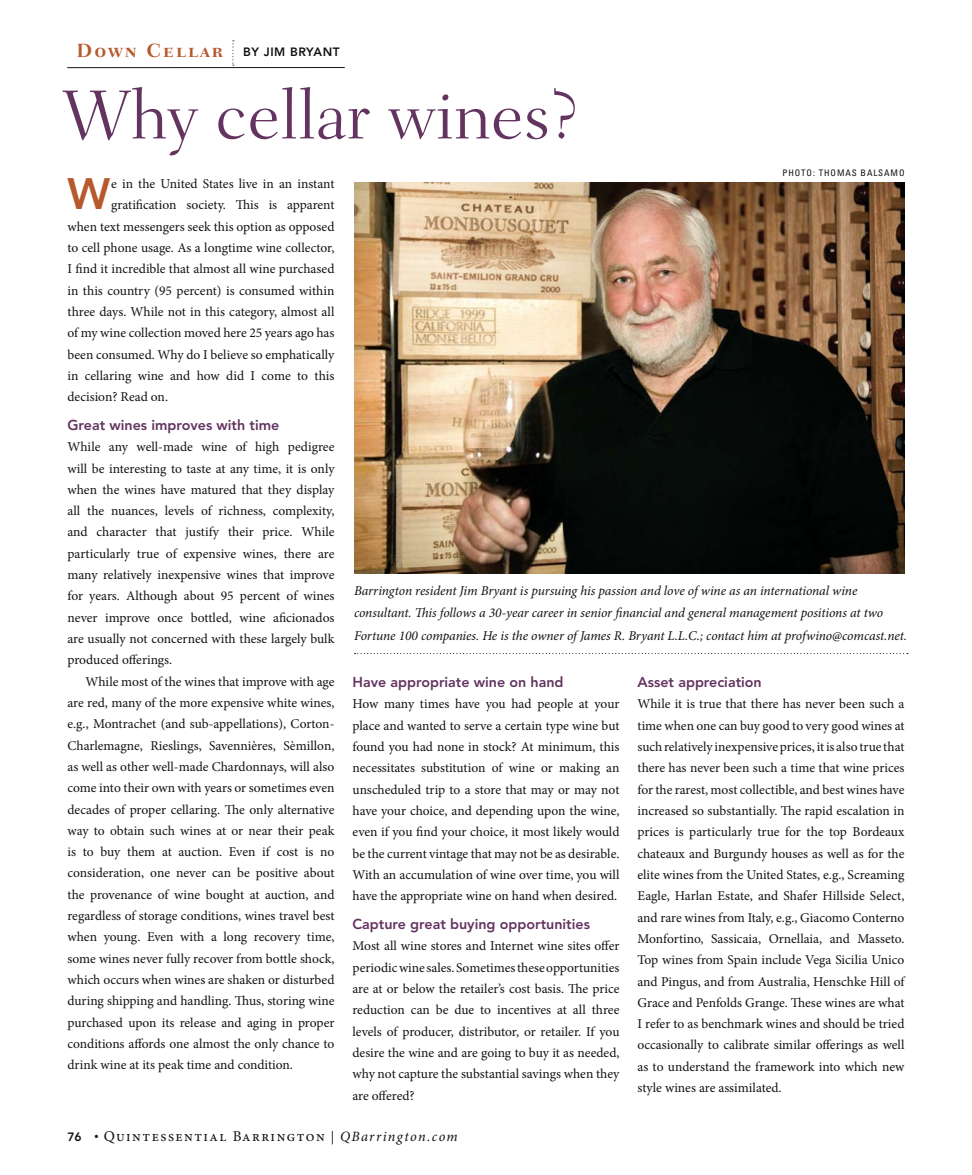
<style>
.page{position:relative;width:972px;height:1175px;background:#fff}
.page>*{position:absolute;margin:0;border:0;box-sizing:border-box;transform-origin:0 0}
.t1{font:300 70.5px "Fairfield LT Std";letter-spacing:-.005em;color:#633460}
.t2{font:800 43.65px "Avenir LT Std";color:#b65a2e}
.t3{font:15px "Minion Pro";letter-spacing:.1em;color:#121212}
.t4{font:800 14.25px "Avenir LT Std";color:#633460}
.t5{font:13.5px/21.3px "Minion Pro";letter-spacing:-.005em;color:#121212;text-align:justify}
.t6{font:italic 13.5px/22.5px "Minion Pro";letter-spacing:-.01em;color:#121212}
.t7{font:800 12px "Avenir LT Std";letter-spacing:.05em;color:#121212}
.t8{font:condensed 9px "Univers LT Std";letter-spacing:.1em;color:#121212}
.s1{font-family:"Fairfield LT Std";font-weight:700;font-size:19.5px;color:#b65a2e}
.s2{font-family:"Avenir LT Std";font-weight:800;font-size:12px}
.s3{font-size:12px}
.s4{font-size:13.5px}
.s5{font-style:italic;font-size:14.25px}
</style>
<div class="page">
<hr style="left:67px;top:67px;width:278px;height:1px;background:#121212">
<svg style="left:232px;top:40px;width:2px;height:26px"></svg>
<svg style="left:355px;top:653px;width:553px;height:1px"></svg>
<img style="left:354px;top:182px;width:550px;height:391px">
<p class="t7" style="left:77px;top:45px;width:265px"><span class="s1">Down Cellar</span> by Jim Bryant</p>
<h1 class="t1" style="left:63px;top:75px;width:518px">Why cellar wines?</h1>
<h2 class="t2" style="left:68px;top:168px;width:44px">W</h2>
<p class="t5" style="left:111px;top:173px;width:225px">e in the United States live in an instant</p>
<p class="t8" style="left:783px;top:167px;width:123px">PHOTO: THOMAS BALSAMO</p>
<p class="t5" style="left:111px;top:194px;width:225px">gratification society. This is apparent</p>
<p class="t5" style="left:67px;top:216px;width:268px">when text messengers seek this option as opposed</p>
<p class="t5" style="left:67px;top:237px;width:269px">to cell phone usage. As a longtime wine collector,</p>
<p class="t5" style="left:67px;top:258px;width:269px">I find it incredible that almost all wine purchased</p>
<p class="t5" style="left:67px;top:280px;width:268px">in this country (95 percent) is consumed within</p>
<p class="t5" style="left:67px;top:301px;width:269px">three days. While not in this category, almost all</p>
<p class="t5" style="left:67px;top:322px;width:269px">of my wine collection moved here 25 years ago has</p>
<p class="t5" style="left:67px;top:343px;width:269px">been consumed. Why do I believe so emphatically</p>
<p class="t5" style="left:67px;top:365px;width:268px">in cellaring wine and how did I come to this</p>
<p class="t5" style="left:67px;top:386px;width:102px">decision? Read on.</p>
<p class="t4" style="left:68px;top:416px;width:213px">Great wines improves with time</p>
<p class="t5" style="left:68px;top:436px;width:269px">While any well-made wine of high pedigree will be interesting to taste at any time, it is only when the wines have matured that they display all the nuances, levels of richness, complexity, and character that justify their price. While particularly true of expensive wines, there are many relatively inexpensive wines that improve for years. Although about 95 percent of wines never improve once bottled, wine aficionados are usually not concerned with these largely bulk produced offerings.</p>
<p class="t5" style="left:68px;top:670px;width:269px;text-indent:18px">While most of the wines that improve with age are red, many of the more expensive white wines, e.g., Montrachet (and sub-appellations), Corton-Charlemagne, Rieslings, Savennières, Sèmillon, as well as other well-made Chardonnays, will also come into their own with years or sometimes even decades of proper cellaring. The only alternative way to obtain such wines at or near their peak is to buy them at auction. Even if cost is no consideration, one never can be positive about the provenance of wine bought at auction, and regardless of storage conditions, wines travel best when young. Even with a long recovery time, some wines never fully recover from bottle shock, which occurs when wines are shaken or disturbed during shipping and handling. Thus, storing wine purchased upon its release and aging in proper conditions affords one almost the only chance to drink wine at its peak time and condition.</p>
<p class="t4" style="left:638px;top:674px;width:126px">Asset appreciation</p>
<p class="t6" style="left:354px;top:579px;width:555px">Barrington resident Jim Bryant is pursuing his passion and love of wine as an international wine consultant. This follows a 30-year career in senior financial and general management positions at two<br>Fortune 100 companies. He is the owner of James R. Bryant L.L.C.; contact him at profwino@comcast.net.</p>
<p class="t4" style="left:352px;top:674px;width:213px">Have appropriate wine on hand</p>
<p class="t5" style="left:352px;top:693px;width:269px">How many times have you had people at your place and wanted to serve a certain type wine but found you had none in stock? At minimum, this necessitates substitution of wine or making an unscheduled trip to a store that may or may not have your choice, and depending upon the wine, even if you find your choice, it most likely would be the current vintage that may not be as desirable.<br>With an accumulation of wine over time, you will have the appropriate wine on hand when desired.</p>
<p class="t4" style="left:352px;top:915px;width:239px">Capture great buying opportunities</p>
<p class="t5" style="left:352px;top:935px;width:269px">Most all wine stores and Internet wine sites offer periodic wine sales. Sometimes these opportunities are at or below the retailer’s cost basis. The price reduction can be due to incentives at all three levels of producer, distributor, or retailer. If you desire the wine and are going to buy it as needed, why not capture the substantial savings when they are offered?</p>
<p class="t5" style="left:638px;top:693px;width:269px">While it is true that there has never been such a time when one can buy good to very good wines at such relatively inexpensive prices, it is also true that there has never been such a time that wine prices for the rarest, most collectible, and best wines have increased so substantially. The rapid escalation in prices is particularly true for the top Bordeaux chateaux and Burgundy houses as well as for the elite wines from the United States, e.g., Screaming Eagle, Harlan Estate, and Shafer Hillside Select, and rare wines from Italy, e.g., Giacomo Conterno Monfortino, Sassicaia, Ornellaia, and Masseto.<br>Top wines from Spain include Vega Sicilia Unico and Pingus, and from Australia, Henschke Hill of Grace and Penfolds Grange. These wines are what I refer to as benchmark wines and should be tried occasionally to calibrate similar offerings as well as to understand the framework into which new style wines are assimilated.</p>
<p class="t3" style="left:68px;top:1125px;width:392px"><span class="s2">76</span> <span class="s3">•</span> Quintessential Barrington <span class="s4">|</span> <span class="s5">QBarrington.com</span></p>
</div>
